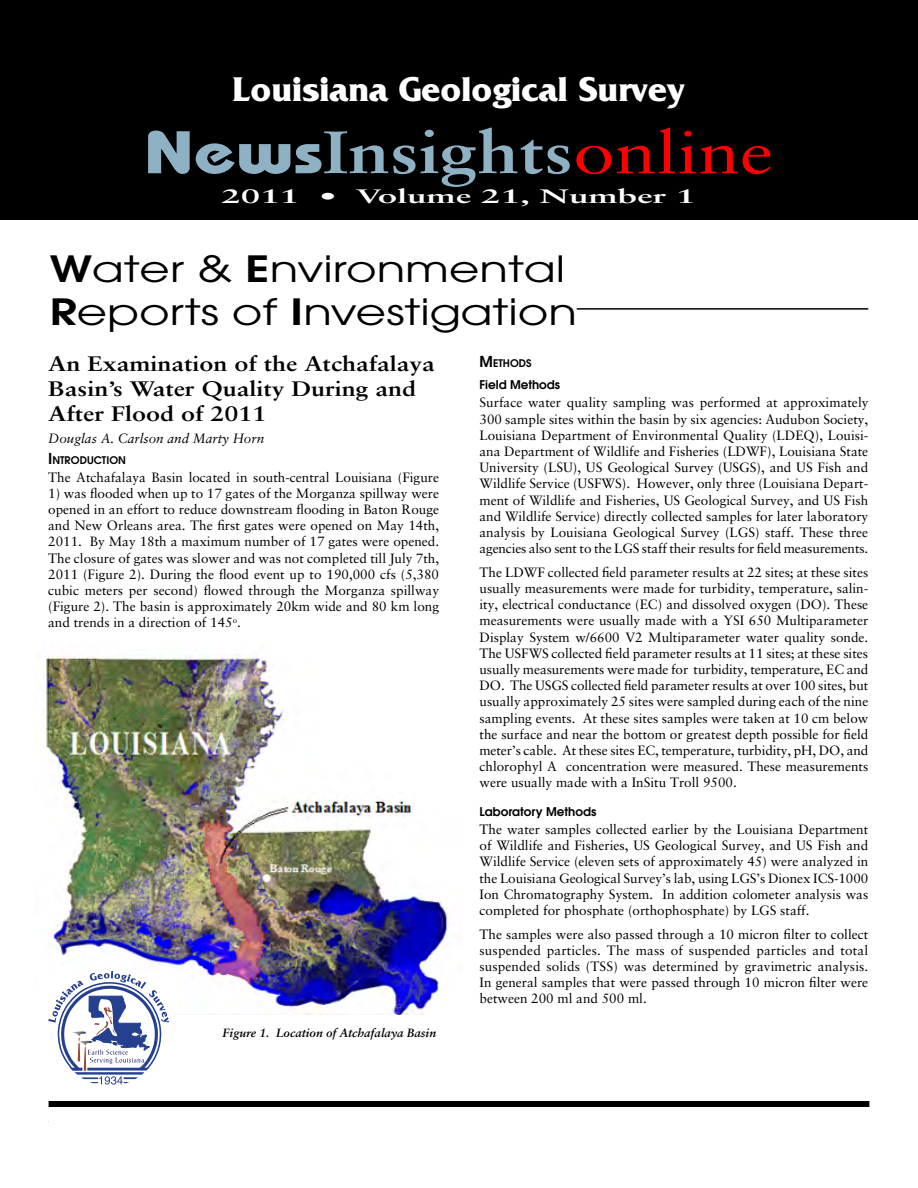
<style>
.page{position:relative;width:918px;height:1188px;background:#fff}
.page>*{position:absolute;margin:0;border:0;box-sizing:border-box;transform-origin:0 0}
.t1{font:700 60px "Sabon";color:#8eb1c4;scale:1.25 1}
.t2{font:36px/43.2px "Avant Garde";color:#000;scale:1.3 1}
.t3{font:700 36px "Friz Quadrata";color:#fff}
.t4{font:700 21px/25.2px "Sabon";color:#000;scale:1.2 1}
.t5{font:700 19.5px "Sabon";color:#fff;scale:1.8 1}
.t6{font:13.5px/16.2px "Sabon";color:#000;text-align:justify}
.t7{font:italic 13.5px "Sabon";color:#000}
.t8{font:italic 700 12px "Sabon";color:#000}
.t9{font:600 12px "Avant Garde";color:#000}
.t10{font:600 10.5px "Avant Garde";color:#000}
.s1{font-family:"Bauhaus"}
.s2{font-weight:400;color:#f00}
.s3{font-weight:600}
.s4{font-size:15px}
</style>
<div class="page">
<div style="left:49px;top:1101px;width:820px;height:6px;background:#000"></div>
<div style="left:0;top:0;width:917px;height:219px;background:#000"></div>
<img style="left:43px;top:654px;width:410px;height:360px">
<div style="left:48px;top:971px;width:125px;height:119px;background:#fff"></div>
<svg style="left:48px;top:971px;width:121px;height:114px"></svg>
<hr style="left:577px;top:308px;width:291px;height:2px;background:#000">
<h2 class="t3" style="left:233px;top:70px;width:454px">Louisiana Geological Survey</h2>
<h1 class="t1" style="left:144px;top:115px;width:505px"><span class="s1">News</span>Insights<span class="s2">online</span></h1>
<h3 class="t5" style="left:221px;top:184px;width:265px">2011 • Volume 21, Number 1</h3>
<h2 class="t2" style="left:50px;top:247px;width:407px"><span class="s3">W</span>ater &amp; <span class="s3">E</span>nvironmental<br><span class="s3">R</span>eports of <span class="s3">I</span>nvestigation</h2>
<p class="t10" style="left:480px;top:356px;width:54px"><span class="s4">M</span>ETHODS</p>
<p class="t9" style="left:480px;top:377px;width:82px">Field Methods</p>
<p class="t6" style="left:480px;top:394px;width:391px">Surface water quality sampling was performed at approximately 300 sample sites within the basin by six agencies: Audubon Society, Louisiana Department of Environmental Quality (LDEQ), Louisi&shy;ana Department of Wildlife and Fisheries (LDWF), Louisiana State University (LSU), US Geological Survey (USGS), and US Fish and Wildlife Service (USFWS). However, only three (Louisiana Depart&shy;ment of Wildlife and Fisheries, US Geological Survey, and US Fish and Wildlife Service) directly collected samples for later laboratory analysis by Louisiana Geological Survey (LGS) staff. These three agencies also sent to the LGS staff their results for field measurements.</p>
<p class="t6" style="left:480px;top:564px;width:390px">The LDWF collected field parameter results at 22 sites; at these sites usually measurements were made for turbidity, temperature, salin&shy;ity, electrical conductance (EC) and dissolved oxygen (DO). These measurements were usually made with a YSI 650 Multiparameter Display System w/6600 V2 Multiparameter water quality sonde.<br>The USFWS collected field parameter results at 11 sites; at these sites usually measurements were made for turbidity, temperature, EC and DO. The USGS collected field parameter results at over 100 sites, but usually approximately 25 sites were sampled during each of the nine sampling events. At these sites samples were taken at 10 cm below the surface and near the bottom or greatest depth possible for field meter’s cable. At these sites EC, temperature, turbidity, pH, DO, and chlorophyl A concentration were measured. These measurements were usually made with a InSitu Troll 9500.</p>
<p class="t9" style="left:480px;top:804px;width:118px">Laboratory Methods</p>
<p class="t6" style="left:480px;top:821px;width:390px">The water samples collected earlier by the Louisiana Department of Wildlife and Fisheries, US Geological Survey, and US Fish and Wildlife Service (eleven sets of approximately 45) were analyzed in the Louisiana Geological Survey’s lab, using LGS’s Dionex ICS-1000<br>Ion Chromatography System. In addition colometer analysis was completed for phosphate (orthophosphate) by LGS staff.</p>
<p class="t6" style="left:480px;top:926px;width:390px">The samples were also passed through a 10 micron filter to collect suspended particles. The mass of suspended particles and total suspended solids (TSS) was determined by gravimetric analysis.<br>In general samples that were passed through 10 micron filter were between 200 ml and 500 ml.</p>
<p class="t8" style="left:222px;top:1026px;width:215px">Figure 1. Location of Atchafalaya Basin</p>
<h3 class="t4" style="left:48px;top:351px;width:324px">An Examination of the Atchafalaya<br>Basin’s Water Quality During and<br>After Flood of 2011</h3>
<p class="t7" style="left:48px;top:430px;width:218px">Douglas A. Carlson and Marty Horn</p>
<p class="t10" style="left:48px;top:453px;width:79px"><span class="s4">I</span>NTRODUCTION</p>
<p class="t6" style="left:48px;top:469px;width:392px">The Atchafalaya Basin located in south-central Louisiana (Figure</p>
<p class="t6" style="left:48px;top:485px;width:393px">1) was flooded when up to 17 gates of the Morganza spillway were opened in an effort to reduce downstream flooding in Baton Rouge and New Orleans area. The first gates were opened on May 14th, 2011. By May 18th a maximum number of 17 gates were opened.<br>The closure of gates was slower and was not completed till July 7th, 2011 (Figure 2). During the flood event up to 190,000 cfs (5,380 cubic meters per second) flowed through the Morganza spillway (Figure 2). The basin is approximately 20km wide and 80 km long and trends in a direction of 145<sup>o</sup>.</p>
</div>
